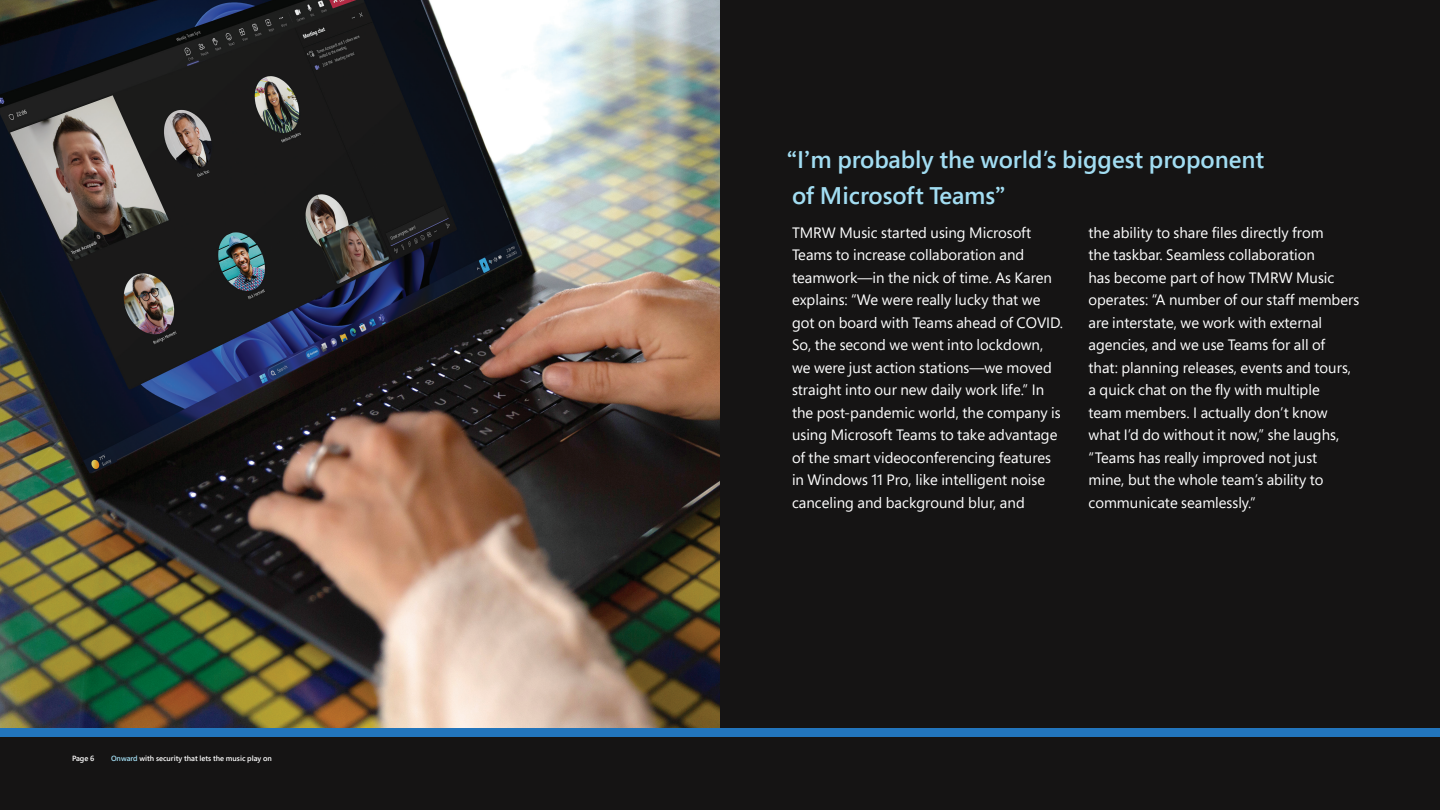
<style>
.page{position:relative;width:1440px;height:810px;background:#151414}
.page>*{position:absolute;margin:0;border:0;box-sizing:border-box;transform-origin:0 0}
.t1{font:600 24px/36px "Segoe Pro";color:#a2ddf2}
.t2{font:15px/22.5px "Segoe Pro";color:#fff}
.t3{font:600 7.5px "Segoe Pro";color:#fff}
.s1{color:#a2ddf2}
</style>
<div class="page">
<img style="left:0;top:0;width:720px;height:728px">
<div style="left:0;top:728px;width:1440px;height:9px;background:#2275bc"></div>
<p class="t3" style="left:72px;top:753px;width:24px">Page 6</p>
<p class="t3" style="left:111px;top:753px;width:163px"><span class="s1">Onward</span> with security that lets the music play on</p>
<h1 class="t1" style="left:787px;top:141px;width:479px">“I’m probably the world’s biggest proponent of Microsoft Teams”</h1>
<p class="t2" style="left:792px;top:221px;width:273px">TMRW Music started using Microsoft Teams to increase collaboration and teamwork—in the nick of time. As Karen explains: “We were really lucky that we got on board with Teams ahead of COVID.<br>So, the second we went into lockdown, we were just action stations—we moved straight into our new daily work life.” In the post-pandemic world, the company is using Microsoft Teams to take advantage of the smart videoconferencing features in Windows 11 Pro, like intelligent noise canceling and background blur, and</p>
<p class="t2" style="left:1089px;top:221px;width:272px">the ability to share files directly from<br>the taskbar. Seamless collaboration<br>has become part of how TMRW Music operates: “A number of our staff members are interstate, we work with external agencies, and we use Teams for all of<br>that: planning releases, events and tours, a quick chat on the fly with multiple<br>team members. I actually don’t know what I’d do without it now,” she laughs, “Teams has really improved not just<br>mine, but the whole team’s ability to communicate seamlessly.”</p>
</div>
